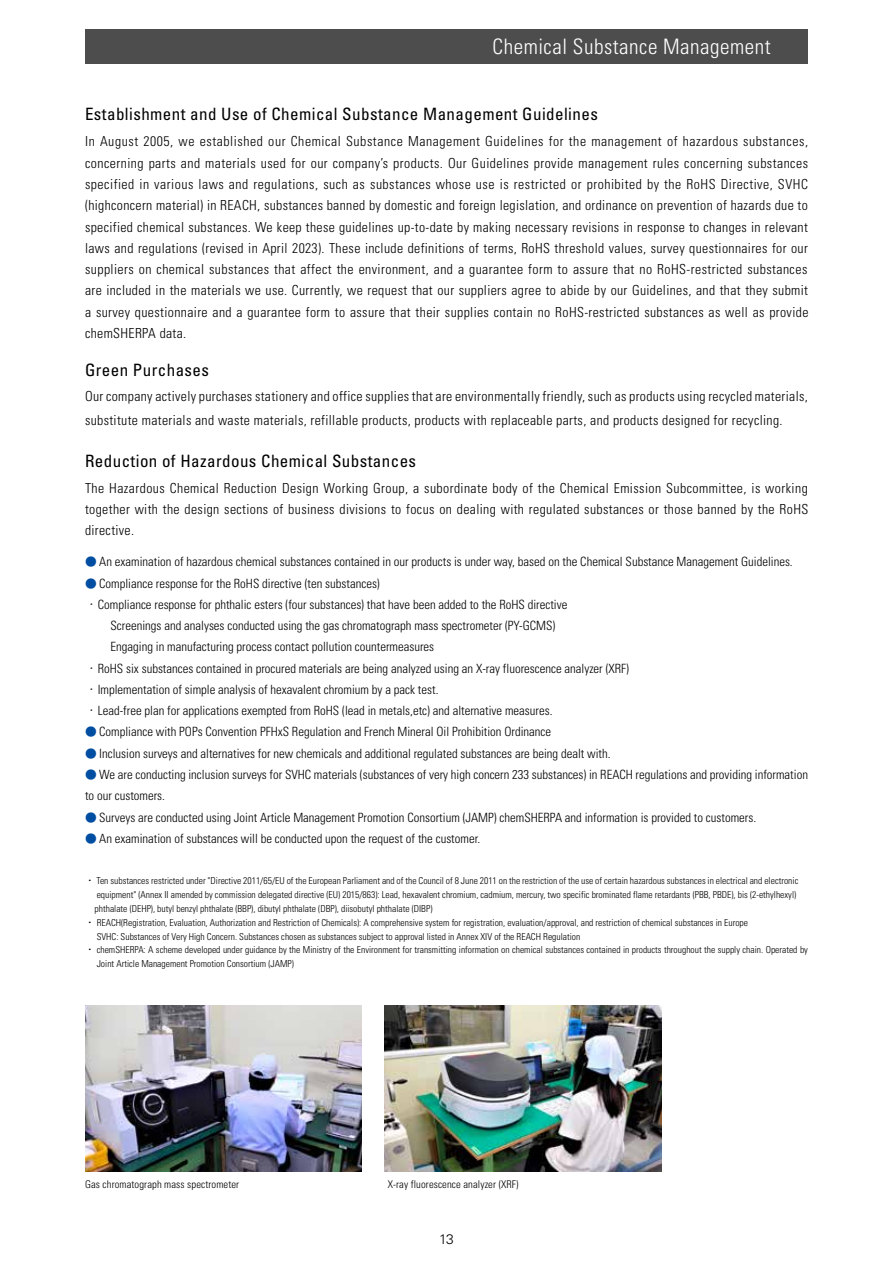
<style>
.page{position:relative;width:893px;height:1263px;background:#fff}
.page>*{position:absolute;margin:0;border:0;box-sizing:border-box;transform-origin:0 0}
.t1{font:300 condensed 21.3px "Univers LT Std";letter-spacing:.025em;color:#fff}
.t2{font:condensed 16.95px "Univers LT Std";letter-spacing:.025em;color:#000}
.t3{font:300 condensed 13.8px/21.3px "Univers LT Std";letter-spacing:.025em;color:#000;text-align:justify}
.t4{font:300 13.8px "Univers LT Std";color:#000}
.t5{font:300 condensed 12.75px/21.3px "Univers LT Std";color:#000}
.t6{font:300 condensed 10.65px "Univers LT Std";letter-spacing:.01em;color:#000}
.t7{font:300 condensed 9.6px "Univers LT Std";color:#000}
.s1{font-family:"Shin Go Pro";font-stretch:normal;font-size:11.7px;color:#004ea2}
.s2{font-family:"Shin Go Pro";font-stretch:normal}
.s3{font-family:"Shin Go Pro";font-weight:400;font-stretch:normal}
</style>
<div class="page">
<div style="left:85px;top:30px;width:723px;height:34px;background:#4d4d4d"></div>
<img style="left:85px;top:1005px;width:277px;height:167px">
<img style="left:385px;top:1005px;width:276px;height:167px">
<h1 class="t1" style="left:493px;top:33px;width:280px">Chemical Substance Management</h1>
<p class="t2" style="left:85px;top:104px;width:514px">Establishment and Use of Chemical Substance Management Guidelines</p>
<p class="t3" style="left:85px;top:131px;width:725px">In August 2005, we established our Chemical Substance Management Guidelines for the management of hazardous substances, concerning parts and materials used for our company s’ products. Our Guidelines provide management rules concerning substances specified in various laws and regulations, such as substances whose use is restricted or prohibited by the RoHS Directive, SVHC (highconcern material) in REACH, substances banned by domestic and foreign legislation, and ordinance on prevention of hazards due to specified chemical substances. We keep these guidelines up-to-date by making necessary revisions in response to changes in relevant laws and regulations (revised in April 2023 .) These include definitions of terms, RoHS threshold values, survey questionnaires for our suppliers on chemical substances that affect the environment, and a guarantee form to assure that no RoHS-restricted substances are included in the materials we use. Currently, we request that our suppliers agree to abide by our Guidelines, and that they submit a survey questionnaire and a guarantee form to assure that their supplies contain no RoHS-restricted substances as well as provide chemSHERPA data.</p>
<p class="t2" style="left:85px;top:359px;width:126px">Green Purchases</p>
<p class="t3" style="left:85px;top:384px;width:724px;line-height:24.2px">Our company actively purchases stationery and office supplies that are environmentally friendly, such as products using recycled materials, substitute materials and waste materials, refillable products, products with replaceable parts, and products designed for recycling.</p>
<p class="t2" style="left:85px;top:450px;width:333px">Reduction of Hazardous Chemical Substances</p>
<p class="t3" style="left:85px;top:477px;width:725px">The Hazardous Chemical Reduction Design Working Group a, subordinate body of the Chemical Emission Subcommittee is, working together with the design sections of business divisions to focus on dealing with regulated substances or those banned by the RoHS directive.</p>
<p class="t5" style="left:85px;top:551px;width:709px"><span class="s1">●</span> An examination of hazardous chemical substances contained in our products is under way, based on the Chemical Substance Management Guidelines.</p>
<p class="t5" style="left:85px;top:572px;width:545px"><span class="s1">●</span> Compliance response for the RoHS directive (ten substances(<br><span class="s2">・</span>Compliance response for phthalic esters (four substances) that have been added to the RoHS directive<br><span class="s3">　　</span>Screenings and analyses conducted using the gas chromatograph mass spectrometer (PY-GCMS(<br><span class="s3">　　</span>Engaging in manufacturing process contact pollution countermeasures<br><span class="s2">・</span>RoHS six substances contained in procured materials are being analyzed using an -X ray fluorescence analyzer (XRF(<span class="s2">・</span>Implementation of simple analysis of hexavalent chromium by a pack test.<br><span class="s2">・</span>Lead-free plan for applications exempted from RoHS (lead in metals,etc) and alternative measures.</p>
<p class="t5" style="left:85px;top:721px;width:468px"><span class="s1">●</span> Compliance with POPs Convention PFHxS Regulation and French Mineral Oil Prohibition Ordinance</p>
<p class="t5" style="left:85px;top:743px;width:527px"><span class="s1">●</span> Inclusion surveys and alternatives for new chemicals and additional regulated substances are being dealt with.</p>
<p class="t5" style="left:85px;top:764px;width:724px"><span class="s1">●</span> We are conducting inclusion surveys for SVHC materials (substances of very high concern 233 substances) in REACH regulations and providing information to our customers.</p>
<p class="t5" style="left:85px;top:806px;width:673px"><span class="s1">●</span> Surveys are conducted using Joint Article Management Promotion Consortium (JAMP) chemSHERPA and information is provided to customers.</p>
<p class="t5" style="left:85px;top:828px;width:397px"><span class="s1">●</span> An examination of substances will be conducted upon the request of the customer.</p>
<p class="t7" style="left:85px;top:875px;width:715px"><span class="s3">・</span> Ten substances restricted under "Directive 2011/65/EU of the European Parliament and of the Council of 8 June 2011 on the restriction of the use of certain hazardous substances in electrical and electronic</p>
<p class="t7" style="left:97px;top:889px;width:701px">equipment" (Annex II amended by commission delegated directive (EU) 2015/863 :) Lead, hexavalent chromium, cadmium, mercury, two specific brominated flame retardants (PBB, PBDE ,) bis (2-ethylhexyl(</p>
<p class="t7" style="left:95px;top:903px;width:339px">phthalate (DEHP ,) butyl benzyl phthalate (BBP ,) dibutyl phthalate (DBP ,) diisobutyl phthalate (DIBP(</p>
<p class="t7" style="left:85px;top:916px;width:665px"><span class="s3">・</span> REACH(Registration, Evaluation, Authorization and Restriction of Chemicals A:) comprehensive system for registration, evaluation/approval, and restriction of chemical substances in Europe</p>
<p class="t7" style="left:97px;top:930px;width:485px">SVHC: Substances of Very High Concern. Substances chosen as substances subject to approval listed in Annex XIV of the REACH Regulation</p>
<p class="t7" style="left:85px;top:944px;width:724px"><span class="s3">・</span> chemSHERPA A: scheme developed under guidance by the Ministry of the Environment for transmitting information on chemical substances contained in products throughout the supply chain. Operated by</p>
<p class="t7" style="left:97px;top:958px;width:199px">Joint Article Management Promotion Consortium (JAMP(</p>
<p class="t6" style="left:85px;top:1178px;width:156px">Gas chromatograph mass spectrometer</p>
<p class="t6" style="left:388px;top:1178px;width:132px">-X ray fluorescence analyzer (XRF(</p>
<p class="t4" style="left:439px;top:1230px;width:16px">13</p>
</div>
